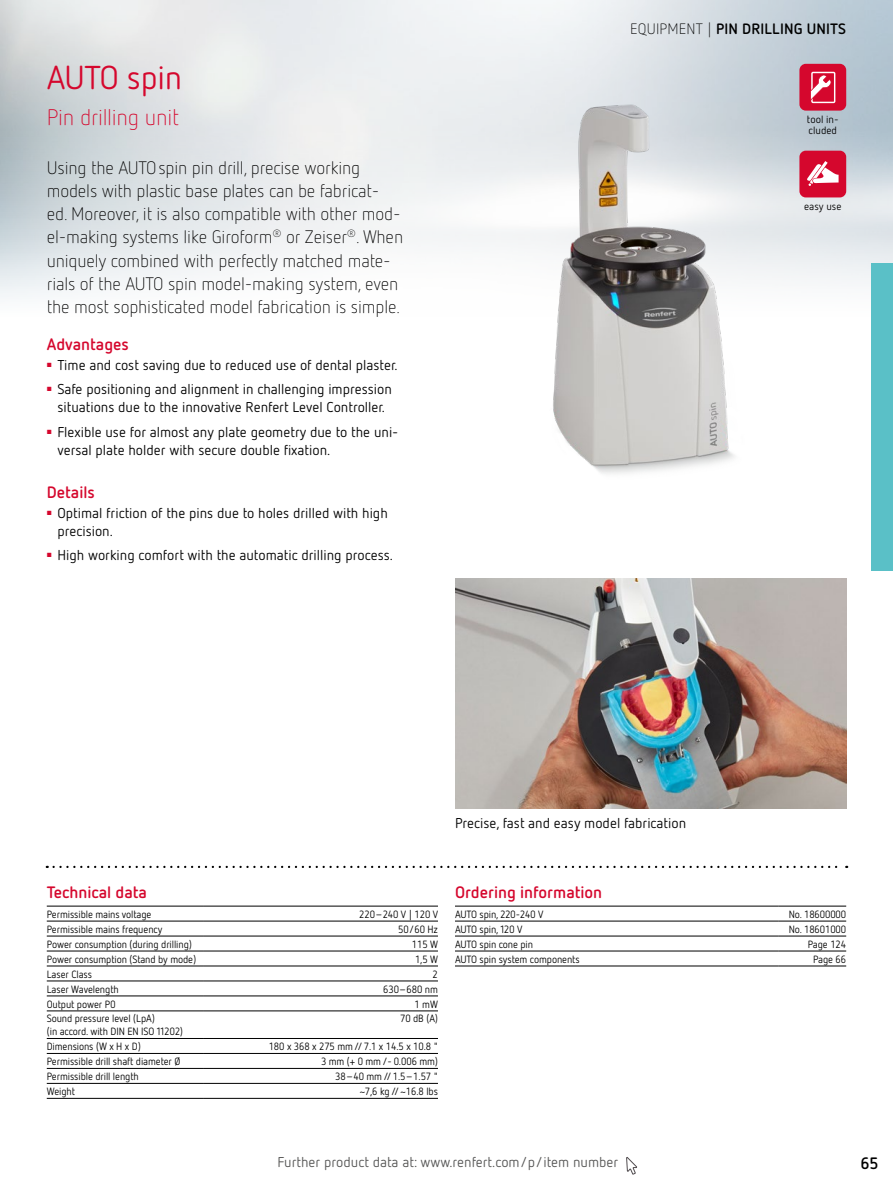
<style>
.page{position:relative;width:893px;height:1187px;background:#fff}
.page>*{position:absolute;margin:0;border:0;box-sizing:border-box;transform-origin:0 0}
.t1{font:33px "Netto Pro";letter-spacing:-.01em;color:#d5072d}
.t2{font:300 22.5px "Netto Pro";letter-spacing:-.01em;color:#d5072d}
.t3{font:300 18px/23.2px "Netto Pro";letter-spacing:-.01em;color:#000}
.t4{font:700 16.5px "Netto Pro";color:#d5072d}
.t5{font:700 16.5px "Netto Pro";color:#000}
.t6{font:700 15px "Netto Pro";letter-spacing:.01em;color:#000}
.t7{font:300 15px "Netto Pro";letter-spacing:.01em;color:#000}
.t8{font:14.25px/18px "Netto Pro";color:#000}
.t9{font:14.25px "Netto Pro";color:#565655}
.t10{font:10.5px/12.6px "Netto Pro";letter-spacing:-.01em;color:#000;scale:.96 1}
.t11{font:10.5px/10.5px "Netto Pro";letter-spacing:-.01em;color:#000}
.s1{font-weight:300}
</style>
<div class="page">
<img style="left:387px;top:28px;width:506px;height:506px">
<div style="left:799px;top:64px;width:47px;height:47px;background:#d5072d;border-radius:6px"></div>
<div style="left:811px;top:72px;width:24px;height:31px;border:1px solid #fff"></div>
<svg style="left:810px;top:75px;width:21px;height:26px"></svg>
<div style="left:799px;top:151px;width:47px;height:46px;background:#d5072d;border-radius:6px"></div>
<svg style="left:807px;top:161px;width:32px;height:25px"></svg>
<img style="left:455px;top:578px;width:391px;height:230px">
<svg style="left:54px;top:865px;width:793px;height:3px"></svg>
<hr style="left:47px;top:905px;width:156px;height:1px;background:#000">
<hr style="left:203px;top:905px;width:235px;height:1px;background:#000">
<hr style="left:47px;top:920px;width:156px;height:1px;background:#000">
<hr style="left:203px;top:920px;width:235px;height:1px;background:#000">
<hr style="left:47px;top:935px;width:156px;height:1px;background:#000">
<hr style="left:203px;top:935px;width:235px;height:1px;background:#000">
<hr style="left:47px;top:950px;width:156px;height:1px;background:#000">
<hr style="left:203px;top:950px;width:235px;height:1px;background:#000">
<hr style="left:47px;top:965px;width:156px;height:1px;background:#000">
<hr style="left:203px;top:965px;width:235px;height:1px;background:#000">
<hr style="left:47px;top:980px;width:156px;height:1px;background:#000">
<hr style="left:203px;top:980px;width:235px;height:1px;background:#000">
<hr style="left:47px;top:995px;width:156px;height:1px;background:#000">
<hr style="left:203px;top:995px;width:235px;height:1px;background:#000">
<hr style="left:47px;top:1010px;width:156px;height:1px;background:#000">
<hr style="left:203px;top:1010px;width:235px;height:1px;background:#000">
<hr style="left:47px;top:1038px;width:156px;height:1px;background:#000">
<hr style="left:203px;top:1038px;width:235px;height:1px;background:#000">
<hr style="left:47px;top:1053px;width:156px;height:1px;background:#000">
<hr style="left:203px;top:1053px;width:235px;height:1px;background:#000">
<hr style="left:47px;top:1068px;width:156px;height:1px;background:#000">
<hr style="left:203px;top:1068px;width:235px;height:1px;background:#000">
<hr style="left:47px;top:1083px;width:156px;height:1px;background:#000">
<hr style="left:47px;top:1097px;width:156px;height:1px;background:#000">
<hr style="left:203px;top:1083px;width:235px;height:1px;background:#000">
<hr style="left:203px;top:1097px;width:235px;height:1px;background:#000">
<hr style="left:455px;top:905px;width:323px;height:1px;background:#000">
<hr style="left:778px;top:905px;width:68px;height:1px;background:#000">
<hr style="left:455px;top:920px;width:323px;height:1px;background:#000">
<hr style="left:778px;top:920px;width:68px;height:1px;background:#000">
<hr style="left:455px;top:935px;width:323px;height:1px;background:#000">
<hr style="left:778px;top:935px;width:68px;height:1px;background:#000">
<hr style="left:455px;top:950px;width:323px;height:1px;background:#000">
<hr style="left:455px;top:965px;width:323px;height:1px;background:#000">
<hr style="left:778px;top:950px;width:68px;height:1px;background:#000">
<hr style="left:778px;top:965px;width:68px;height:1px;background:#000">
<div style="left:872px;top:263px;width:21px;height:307px;background:#5ac0c7"></div>
<svg style="left:626px;top:1157px;width:11px;height:18px"></svg>
<h1 class="t1" style="left:47px;top:57px;width:137px">AUTO spin</h1>
<h2 class="t2" style="left:47px;top:103px;width:134px">Pin drilling unit</h2>
<p class="t3" style="left:47px;top:155px;width:358px">Using the AUTOspin pin drill, precise working models with plastic base plates can be fabricat&shy;ed. Moreover, it is also compatible with other mod&shy;el-making systems like Giroform<sup>®</sup> or Zeiser<sup>®</sup>. When uniquely combined with perfectly matched mate&shy;rials of the AUTO spin model-making system, even the most sophisticated model fabrication is simple.</p>
<h3 class="t4" style="left:47px;top:333px;width:84px">Advantages</h3>
<h3 class="t8" style="left:47px;top:355px;width:352px"><sup>■</sup> Time and cost saving due to reduced use of dental plaster.</h3>
<h3 class="t8" style="left:47px;top:379px;width:347px;text-align:center"><sup>■</sup> Safe positioning and alignment in challenging impression situations due to the innovative Renfert Level Controller.</h3>
<h3 class="t8" style="left:57px;top:422px;width:343px;text-indent:-11px"><sup>■</sup> Flexible use for almost any plate geometry due to the uni&shy;versal plate holder with secure double fixation.</h3>
<h3 class="t4" style="left:47px;top:480px;width:50px">Details</h3>
<h3 class="t8" style="left:57px;top:503px;width:332px;text-indent:-11px"><sup>■</sup> Optimal friction of the pins due to holes drilled with high precision.</h3>
<h3 class="t8" style="left:47px;top:545px;width:348px"><sup>■</sup> High working comfort with the automatic drilling process.</h3>
<h3 class="t7" style="left:630px;top:19px;width:39px">Equipment</h3>
<h3 class="t6" style="left:707px;top:19px;width:127px"><span class="s1">|</span> Pin drilling units</h3>
<p class="t11" style="left:807px;top:114px;width:33px">tool in&shy;cluded</p>
<p class="t11" style="left:804px;top:200px;width:39px">easy use</p>
<h3 class="t8" style="left:455px;top:813px;width:233px">Precise, fast and easy model fabrication</h3>
<h3 class="t4" style="left:47px;top:880px;width:102px">Technical data</h3>
<p class="t10" style="left:47px;top:907px;width:111px">Permissible mains voltage</p>
<p class="t10" style="left:359px;top:907px;width:83px">220–240 V | 120 V</p>
<p class="t10" style="left:47px;top:922px;width:122px">Permissible mains frequency</p>
<p class="t10" style="left:398px;top:922px;width:43px">50/60 Hz</p>
<p class="t10" style="left:47px;top:937px;width:153px">Power consumption (during drilling)</p>
<p class="t10" style="left:412px;top:937px;width:29px">115 W</p>
<p class="t10" style="left:47px;top:952px;width:157px">Power consumption (Stand by mode)</p>
<p class="t10" style="left:415px;top:952px;width:25px">1,5 W</p>
<p class="t10" style="left:47px;top:967px;width:49px">Laser Class</p>
<p class="t10" style="left:433px;top:967px;width:7px">2</p>
<p class="t10" style="left:47px;top:982px;width:76px">Laser Wavelength</p>
<p class="t10" style="left:383px;top:982px;width:59px">630–680 nm</p>
<p class="t10" style="left:47px;top:997px;width:73px">Output power P0</p>
<p class="t10" style="left:415px;top:997px;width:26px">1 mW</p>
<p class="t10" style="left:47px;top:1012px;width:143px">Sound pressure level (LpA)<br>(in accord. with DIN EN ISO 11202)</p>
<p class="t10" style="left:400px;top:1012px;width:41px">70 dB (A)</p>
<p class="t10" style="left:47px;top:1039px;width:99px">Dimensions (W x H x D)</p>
<p class="t10" style="left:269px;top:1039px;width:178px">180 x 368 x 275 mm // 7.1 x 14.5 x 10.8 "</p>
<p class="t10" style="left:47px;top:1054px;width:141px">Permissible drill shaft diameter Ø</p>
<p class="t10" style="left:321px;top:1054px;width:123px">3 mm (+ 0 mm / - 0.006 mm)</p>
<p class="t10" style="left:47px;top:1069px;width:97px">Permissible drill length</p>
<p class="t10" style="left:335px;top:1069px;width:108px">38–40 mm // 1.5–1.57 "</p>
<p class="t10" style="left:47px;top:1084px;width:31px">Weight</p>
<p class="t10" style="left:360px;top:1084px;width:83px">~7,6 kg // ~16.8 lbs</p>
<h3 class="t4" style="left:455px;top:880px;width:149px">Ordering information</h3>
<p class="t10" style="left:455px;top:907px;width:94px">AUTO spin, 220-240 V</p>
<p class="t10" style="left:789px;top:907px;width:61px">No. 18600000</p>
<p class="t10" style="left:455px;top:922px;width:72px">AUTO spin, 120 V</p>
<p class="t10" style="left:789px;top:922px;width:61px">No. 18601000</p>
<p class="t10" style="left:455px;top:937px;width:83px">AUTO spin cone pin</p>
<p class="t10" style="left:808px;top:937px;width:41px">Page 124</p>
<p class="t10" style="left:455px;top:952px;width:131px">AUTO spin system components</p>
<p class="t10" style="left:813px;top:952px;width:36px">Page 66</p>
<h3 class="t9" style="left:277px;top:1152px;width:342px">Further product data at: www.renfert.com/p/item number</h3>
<h3 class="t5" style="left:860px;top:1151px;width:20px">65</h3>
</div>
